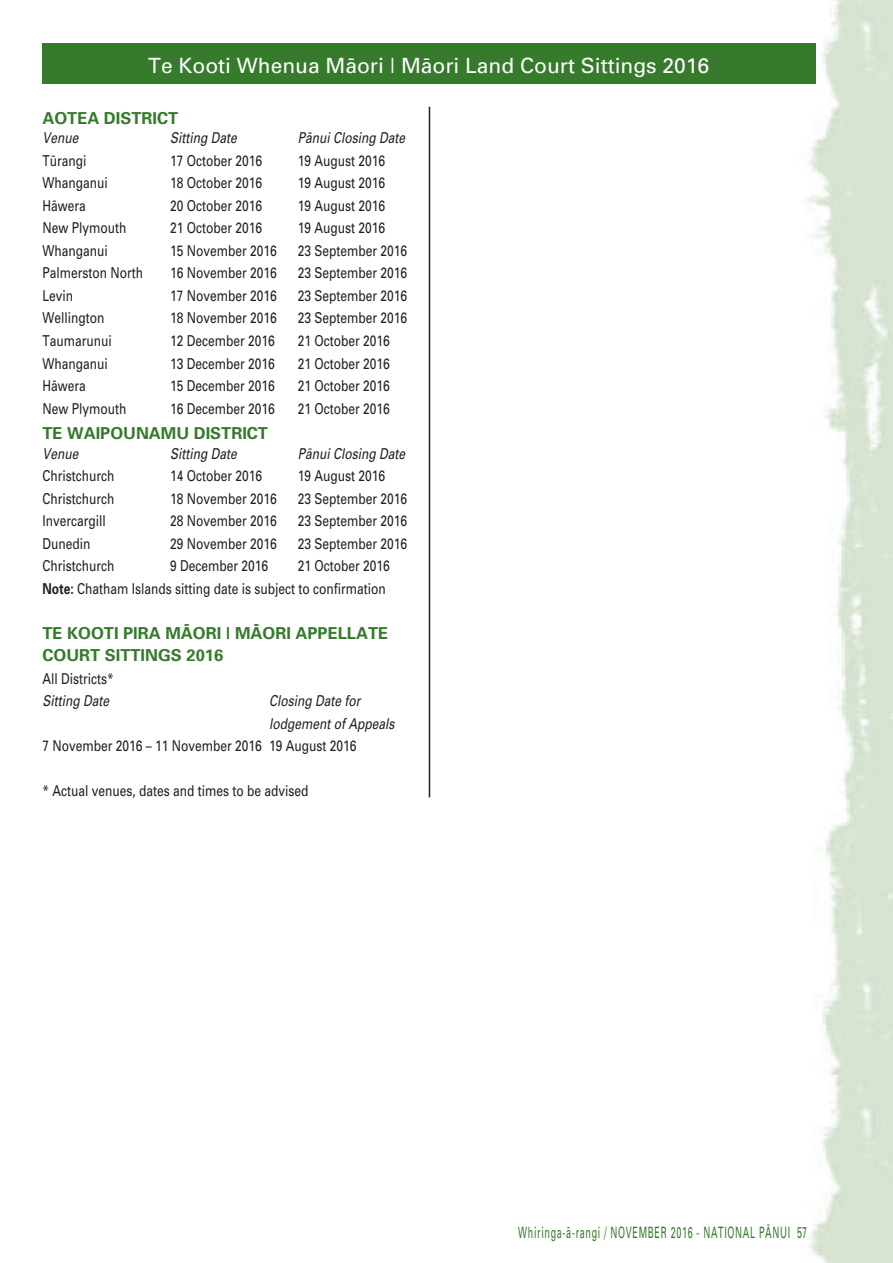
<style>
.page{position:relative;width:893px;height:1263px;background:#fff}
.page>*{position:absolute;margin:0;border:0;box-sizing:border-box;transform-origin:0 0}
.t1{font:21px "Univers Maori";color:#fff}
.t2{font:700 16.5px/22.5px "Univers Maori";color:#357b2b}
.t3{font:15.6px "Univers Maori";letter-spacing:.075em;color:#357b2b;scale:.57 1}
.t4{font:15px/22.5px "Univers Maori";color:#231f20;text-align:right;scale:.8 1}
.t5{font:italic 15px/22.5px "Univers Maori";color:#231f20;scale:.8 1}
.s1{font-weight:700}
</style>
<div class="page">
<img style="left:806px;top:0;width:87px;height:1263px">
<hr style="left:429px;top:107px;width:1px;height:690px;background:#231f20">
<div style="left:42px;top:43px;width:774px;height:41px;background:#357b2b"></div>
<h1 class="t1" style="left:148px;top:57px;width:562px">Te Kooti Whenua Mäori | Mäori Land Court Sittings 2016</h1>
<p class="t2" style="left:43px;top:108px;width:137px">AOTEA DISTRICT</p>
<p class="t5" style="left:43px;top:128px;width:47px">Venue</p>
<p class="t5" style="left:170px;top:128px;width:85px">Sitting Date</p>
<p class="t5" style="left:298px;top:128px;width:136px">Pänui Closing Date</p>
<p class="t4" style="left:43px;top:151px;width:57px">Türangi</p>
<p class="t4" style="left:170px;top:151px;width:117px">17 October 2016</p>
<p class="t4" style="left:298px;top:151px;width:111px">19 August 2016</p>
<p class="t4" style="left:43px;top:173px;width:83px">Whanganui</p>
<p class="t4" style="left:170px;top:173px;width:117px">18 October 2016</p>
<p class="t4" style="left:298px;top:173px;width:111px">19 August 2016</p>
<p class="t4" style="left:43px;top:196px;width:56px">Häwera</p>
<p class="t4" style="left:170px;top:196px;width:117px">20 October 2016</p>
<p class="t4" style="left:298px;top:196px;width:111px">19 August 2016</p>
<p class="t4" style="left:43px;top:218px;width:107px">New Plymouth</p>
<p class="t4" style="left:170px;top:218px;width:117px">21 October 2016</p>
<p class="t4" style="left:298px;top:218px;width:111px">19 August 2016</p>
<p class="t4" style="left:43px;top:241px;width:83px">Whanganui</p>
<p class="t4" style="left:170px;top:241px;width:135px">15 November 2016</p>
<p class="t4" style="left:298px;top:241px;width:138px">23 September 2016</p>
<p class="t4" style="left:43px;top:263px;width:127px">Palmerston North</p>
<p class="t4" style="left:170px;top:263px;width:135px">16 November 2016</p>
<p class="t4" style="left:298px;top:263px;width:138px">23 September 2016</p>
<p class="t4" style="left:43px;top:286px;width:40px">Levin</p>
<p class="t4" style="left:170px;top:286px;width:135px">17 November 2016</p>
<p class="t4" style="left:298px;top:286px;width:138px">23 September 2016</p>
<p class="t4" style="left:43px;top:308px;width:79px">Wellington</p>
<p class="t4" style="left:170px;top:308px;width:135px">18 November 2016</p>
<p class="t4" style="left:298px;top:308px;width:138px">23 September 2016</p>
<p class="t4" style="left:43px;top:331px;width:88px">Taumarunui</p>
<p class="t4" style="left:170px;top:331px;width:132px">12 December 2016</p>
<p class="t4" style="left:298px;top:331px;width:117px">21 October 2016</p>
<p class="t4" style="left:43px;top:353px;width:83px">Whanganui</p>
<p class="t4" style="left:170px;top:353px;width:132px">13 December 2016</p>
<p class="t4" style="left:298px;top:353px;width:117px">21 October 2016</p>
<p class="t4" style="left:43px;top:376px;width:56px">Häwera</p>
<p class="t4" style="left:170px;top:376px;width:132px">15 December 2016</p>
<p class="t4" style="left:298px;top:376px;width:117px">21 October 2016</p>
<p class="t4" style="left:43px;top:398px;width:107px">New Plymouth</p>
<p class="t4" style="left:170px;top:398px;width:132px">16 December 2016</p>
<p class="t4" style="left:298px;top:398px;width:117px">21 October 2016</p>
<p class="t2" style="left:43px;top:423px;width:227px">TE WAIPOUNAMU DISTRICT</p>
<p class="t5" style="left:43px;top:443px;width:47px">Venue</p>
<p class="t5" style="left:170px;top:443px;width:85px">Sitting Date</p>
<p class="t5" style="left:298px;top:443px;width:136px">Pänui Closing Date</p>
<p class="t4" style="left:43px;top:466px;width:91px">Christchurch</p>
<p class="t4" style="left:170px;top:466px;width:117px">14 October 2016</p>
<p class="t4" style="left:298px;top:466px;width:111px">19 August 2016</p>
<p class="t4" style="left:43px;top:488px;width:91px">Christchurch</p>
<p class="t4" style="left:170px;top:488px;width:135px">18 November 2016</p>
<p class="t4" style="left:298px;top:488px;width:138px">23 September 2016</p>
<p class="t4" style="left:43px;top:511px;width:81px">Invercargill</p>
<p class="t4" style="left:170px;top:511px;width:135px">28 November 2016</p>
<p class="t4" style="left:298px;top:511px;width:138px">23 September 2016</p>
<p class="t4" style="left:43px;top:533px;width:61px">Dunedin</p>
<p class="t4" style="left:170px;top:533px;width:135px">29 November 2016</p>
<p class="t4" style="left:298px;top:533px;width:138px">23 September 2016</p>
<p class="t4" style="left:43px;top:556px;width:91px">Christchurch</p>
<p class="t4" style="left:170px;top:556px;width:124px">9 December 2016</p>
<p class="t4" style="left:43px;top:556px;width:435px">21 October 2016<br><span class="s1">Note:</span> Chatham Islands sitting date is subject to confirmation</p>
<p class="t2" style="left:43px;top:622px;width:347px">TE KOOTI PIRA MÄORI | MÄORI APPELLATE<br>COURT SITTINGS 2016</p>
<p class="t4" style="left:43px;top:668px;width:91px">All Districts*</p>
<p class="t5" style="left:43px;top:691px;width:85px">Sitting Date</p>
<p class="t5" style="left:269px;top:691px;width:158px">Closing Date for lodgement of Appeals</p>
<p class="t4" style="left:43px;top:736px;width:394px">7 November 2016 – 11 November 2016 19 August 2016</p>
<p class="t4" style="left:43px;top:781px;width:334px">* Actual venues, dates and times to be advised</p>
<p class="t3" style="left:518px;top:1226px;width:509px">Whiringa-ä-rangi / NOVEMBER 2016 - NATIONAL PÄNUI 57</p>
</div>
